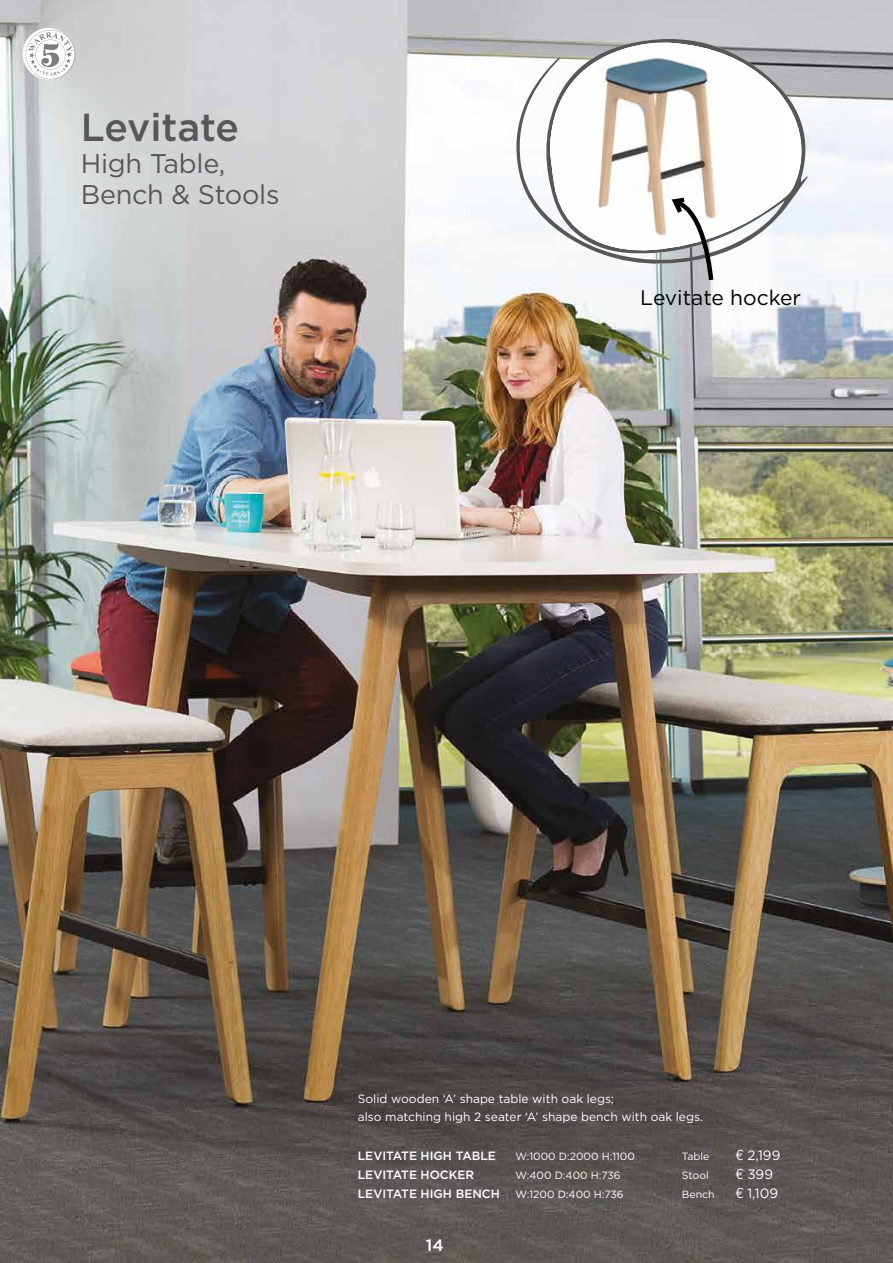
<style>
.page{position:relative;width:893px;height:1263px;background:#fff}
.page>*{position:absolute;margin:0;border:0;box-sizing:border-box;transform-origin:0 0}
.t1{font:500 39px "Gotham HTF";letter-spacing:-.005em;color:#575756}
.t2{font:27px/31.5px "Gotham HTF";letter-spacing:-.01em;color:#575756}
.t3{font:21px "Gotham HTF";color:#000}
.t4{font:500 16.5px "Gotham HTF";color:#fff}
.t5{font:13.5px "Gotham HTF";color:#fff}
.t6{font:12px/18px "Gotham HTF";color:#fff}
.t7{font:500 12px "Gotham HTF";color:#fff}
.t8{font:10.5px "Gotham HTF";color:#fff}
.s1{font-family:"Avant Garde"}
</style>
<div class="page">
<img style="left:0;top:0;width:893px;height:1263px">
<svg style="left:510px;top:31px;width:302px;height:239px"></svg>
<svg style="left:550px;top:42px;width:259px;height:209px"></svg>
<img style="left:550px;top:43px;width:232px;height:208px">
<svg style="left:668px;top:195px;width:48px;height:89px"></svg>
<img style="left:19px;top:23px;width:63px;height:63px">
<h1 class="t1" style="left:81px;top:105px;width:160px">Levitate</h1>
<h2 class="t2" style="left:81px;top:147px;width:200px">High Table,<br>Bench &amp; Stools</h2>
<h3 class="t3" style="left:640px;top:286px;width:162px">Levitate hocker</h3>
<p class="t6" style="left:358px;top:1090px;width:347px">Solid wooden ‘A’ shape table with oak legs;<br>also matching high 2 seater ‘A’ shape bench with oak legs.</p>
<p class="t7" style="left:358px;top:1149px;width:140px">LEVITATE HIGH TABLE</p>
<p class="t8" style="left:515px;top:1150px;width:121px">W:1000 D:2000 H:1100</p>
<p class="t8" style="left:682px;top:1150px;width:29px">Table</p>
<p class="t5" style="left:736px;top:1148px;width:46px"><span class="s1">€</span> 2,199</p>
<p class="t7" style="left:358px;top:1168px;width:118px">LEVITATE HOCKER</p>
<p class="t8" style="left:515px;top:1169px;width:107px">W:400 D:400 H:736</p>
<p class="t8" style="left:682px;top:1169px;width:29px">Stool</p>
<p class="t5" style="left:736px;top:1167px;width:39px"><span class="s1">€</span> 399</p>
<p class="t7" style="left:358px;top:1187px;width:143px">LEVITATE HIGH BENCH</p>
<p class="t8" style="left:515px;top:1189px;width:110px">W:1200 D:400 H:736</p>
<p class="t8" style="left:682px;top:1189px;width:34px">Bench</p>
<p class="t5" style="left:736px;top:1186px;width:44px"><span class="s1">€</span> 1,109</p>
<h3 class="t4" style="left:426px;top:1236px;width:19px">14</h3>
</div>
